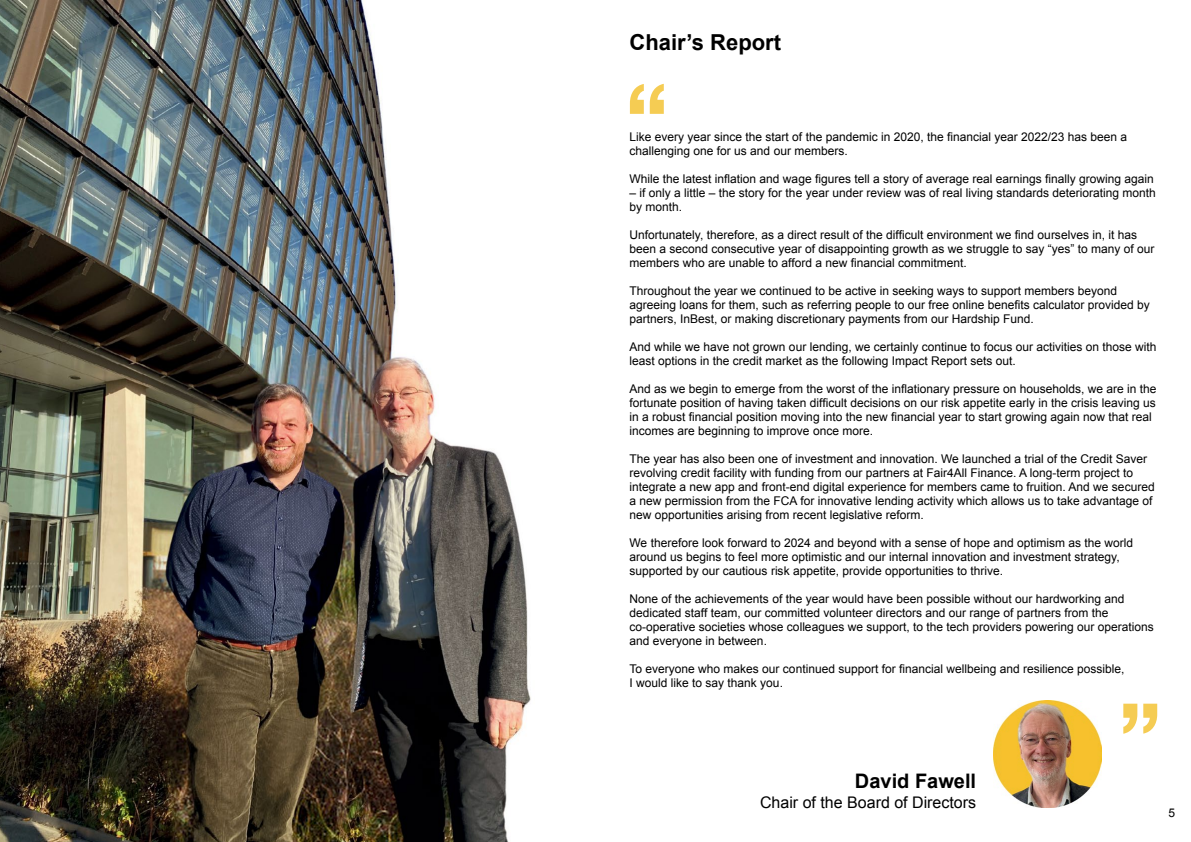
<style>
.page{position:relative;width:1191px;height:842px;background:#fff}
.page>*{position:absolute;margin:0;border:0;box-sizing:border-box;transform-origin:0 0}
.t1{font:700 109.6px "Apple SD Gothic Neo";color:#f5cc53}
.t2{font:700 22px "Arial";color:#000}
.t3{font:700 20px "Arial";color:#000}
.t4{font:16px "Arial";color:#000}
.t5{font:12px/14px "Arial";color:#000}
</style>
<div class="page">
<img style="left:0;top:0;width:531px;height:842px">
<img style="left:994px;top:700px;width:107px;height:108px">
<h2 class="t2" style="left:629px;top:28px;width:153px">Chair’s Report</h2>
<h1 class="t1" style="left:620px;top:76px;width:49px">“</h1>
<p class="t5" style="left:629px;top:130px;width:499px">Like every year since the start of the pandemic in 2020, the financial year 2022/23 has been a challenging one for us and our members.</p>
<p class="t5" style="left:629px;top:172px;width:526px">While the latest inflation and wage figures tell a story of average real earnings finally growing again</p>
<p class="t5" style="left:629px;top:186px;width:528px">– if only a little – the story for the year under review was of real living standards deteriorating month by month.</p>
<p class="t5" style="left:629px;top:228px;width:526px">Unfortunately, therefore, as a direct result of the difficult environment we find ourselves in, it has been a second consecutive year of disappointing growth as we struggle to say “yes” to many of our members who are unable to afford a new financial commitment.</p>
<p class="t5" style="left:629px;top:284px;width:522px">Throughout the year we continued to be active in seeking ways to support members beyond agreeing loans for them, such as referring people to our free online benefits calculator provided by partners, InBest, or making discretionary payments from our Hardship Fund.</p>
<p class="t5" style="left:629px;top:340px;width:528px">And while we have not grown our lending, we certainly continue to focus our activities on those with least options in the credit market as the following Impact Report sets out.</p>
<p class="t5" style="left:629px;top:382px;width:528px">And as we begin to emerge from the worst of the inflationary pressure on households, we are in the fortunate position of having taken difficult decisions on our risk appetite early in the crisis leaving us in a robust financial position moving into the new financial year to start growing again now that real incomes are beginning to improve once more.</p>
<p class="t5" style="left:629px;top:452px;width:526px">The year has also been one of investment and innovation. We launched a trial of the Credit Saver revolving credit facility with funding from our partners at Fair4All Finance. A long-term project to integrate a new app and front-end digital experience for members came to fruition. And we secured a new permission from the FCA for innovative lending activity which allows us to take advantage of new opportunities arising from recent legislative reform.</p>
<p class="t5" style="left:629px;top:536px;width:505px">We therefore look forward to 2024 and beyond with a sense of hope and optimism as the world around us begins to feel more optimistic and our internal innovation and investment strategy, supported by our cautious risk appetite, provide opportunities to thrive.</p>
<p class="t5" style="left:629px;top:592px;width:526px">None of the achievements of the year would have been possible without our hardworking and dedicated staff team, our committed volunteer directors and our range of partners from the co-operative societies whose colleagues we support, to the tech providers powering our operations and everyone in between.</p>
<p class="t5" style="left:629px;top:662px;width:496px">To everyone who makes our continued support for financial wellbeing and resilience possible,<br>I would like to say thank you.</p>
<h1 class="t1" style="left:1166px;top:741px;width:49px;rotate:-180deg">“</h1>
<h3 class="t3" style="left:855px;top:768px;width:123px">David Fawell</h3>
<h3 class="t4" style="left:760px;top:791px;width:218px">Chair of the Board of Directors</h3>
<p class="t5" style="left:1168px;top:806px;width:8px">5</p>
</div>
